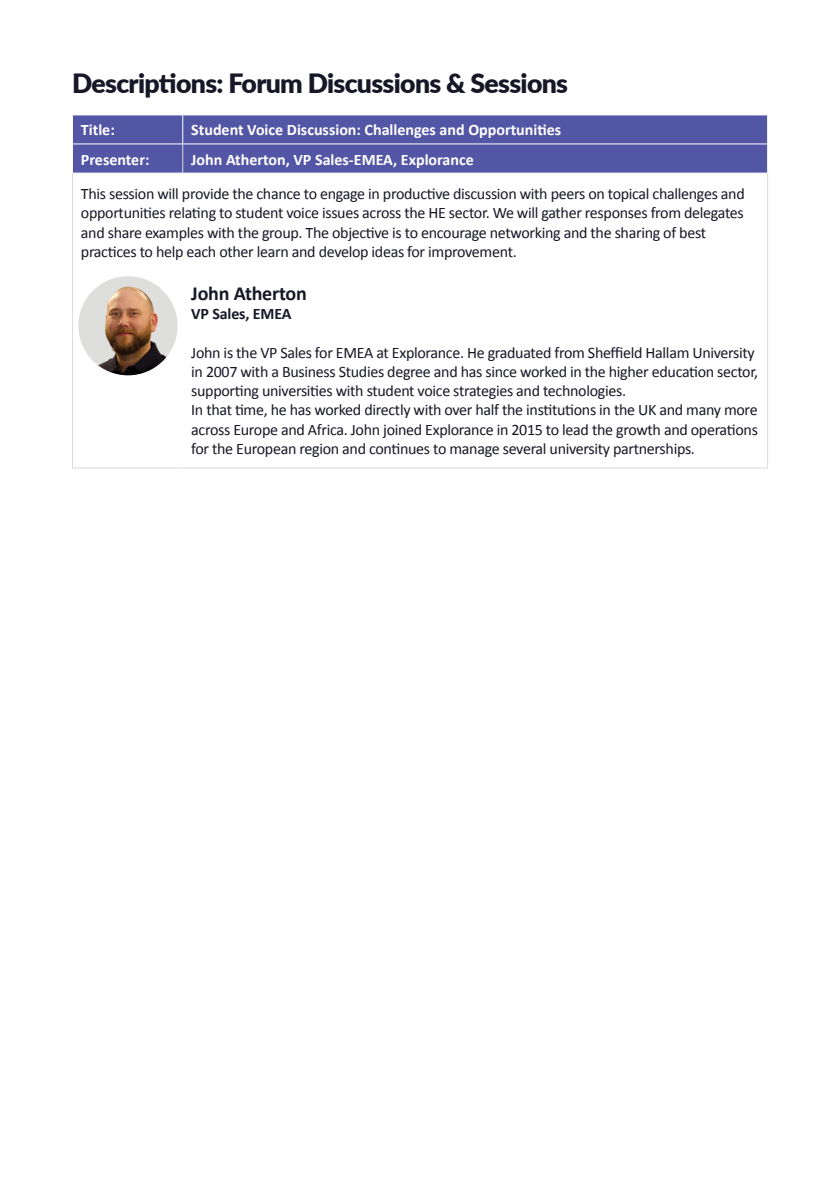
<style>
.page{position:relative;width:840px;height:1191px;background:#fff}
.page>*{position:absolute;margin:0;border:0;box-sizing:border-box;transform-origin:0 0}
.t1{font:900 26.6px "Lato";letter-spacing:-.025em;color:#171727}
.t2{font:700 20px "Calibri";letter-spacing:-.01em;color:#171727}
.t3{font:16px/19.2px "Calibri";letter-spacing:-.02em;color:#171727}
.t4{font:700 16px "Calibri";color:#fff}
.t5{font:700 16px "Calibri";letter-spacing:-.01em;color:#171727}
</style>
<div class="page">
<div style="left:73px;top:116px;width:693px;height:57px;background:#5356a5"></div>
<svg style="left:182px;top:116px;width:1px;height:57px"></svg>
<hr style="left:72px;top:144px;width:111px;height:1px;background:#fff">
<hr style="left:183px;top:144px;width:584px;height:1px;background:#fff">
<svg style="left:766px;top:115px;width:1px;height:58px"></svg>
<hr style="left:72px;top:173px;width:111px;height:1px;background:#f7f7fb">
<hr style="left:183px;top:173px;width:584px;height:1px;background:#f7f7fb">
<hr style="left:72px;top:173px;width:1px;height:98px;background:#dad9d9">
<hr style="left:766px;top:173px;width:1px;height:98px;background:#dad9d9">
<hr style="left:72px;top:271px;width:1px;height:197px;background:#dad9d9">
<hr style="left:766px;top:271px;width:1px;height:197px;background:#dad9d9">
<hr style="left:72px;top:468px;width:111px;height:1px;background:#dad9d9">
<hr style="left:183px;top:468px;width:584px;height:1px;background:#dad9d9">
<img style="left:78px;top:276px;width:99px;height:99px;border-radius:50px">
<h1 class="t1" style="left:72px;top:64px;width:497px">Descriptions: Forum Discussions &amp; Sessions</h1>
<p class="t4" style="left:81px;top:119px;width:35px">Title:</p>
<p class="t4" style="left:191px;top:119px;width:371px">Student Voice Discussion: Challenges and Opportunities</p>
<p class="t4" style="left:81px;top:148px;width:70px">Presenter:</p>
<p class="t4" style="left:191px;top:148px;width:284px">John Atherton, VP Sales-EMEA, Explorance</p>
<p class="t3" style="left:81px;top:184px;width:665px">This session will provide the chance to engage in productive discussion with peers on topical challenges and opportunities relating to student voice issues across the HE sector. We will gather responses from delegates and share examples with the group. The objective is to encourage networking and the sharing of best practices to help each other learn and develop ideas for improvement.</p>
<p class="t2" style="left:191px;top:279px;width:117px">John Atherton</p>
<p class="t5" style="left:191px;top:303px;width:102px">VP Sales, EMEA</p>
<p class="t3" style="left:191px;top:342px;width:568px">John is the VP Sales for EMEA at Explorance. He graduated from Sheffield Hallam University in 2007 with a Business Studies degree and has since worked in the higher education sector, supporting universities with student voice strategies and technologies.<br>In that time, he has worked directly with over half the institutions in the UK and many more across Europe and Africa. John joined Explorance in 2015 to lead the growth and operations for the European region and continues to manage several university partnerships.</p>
</div>
